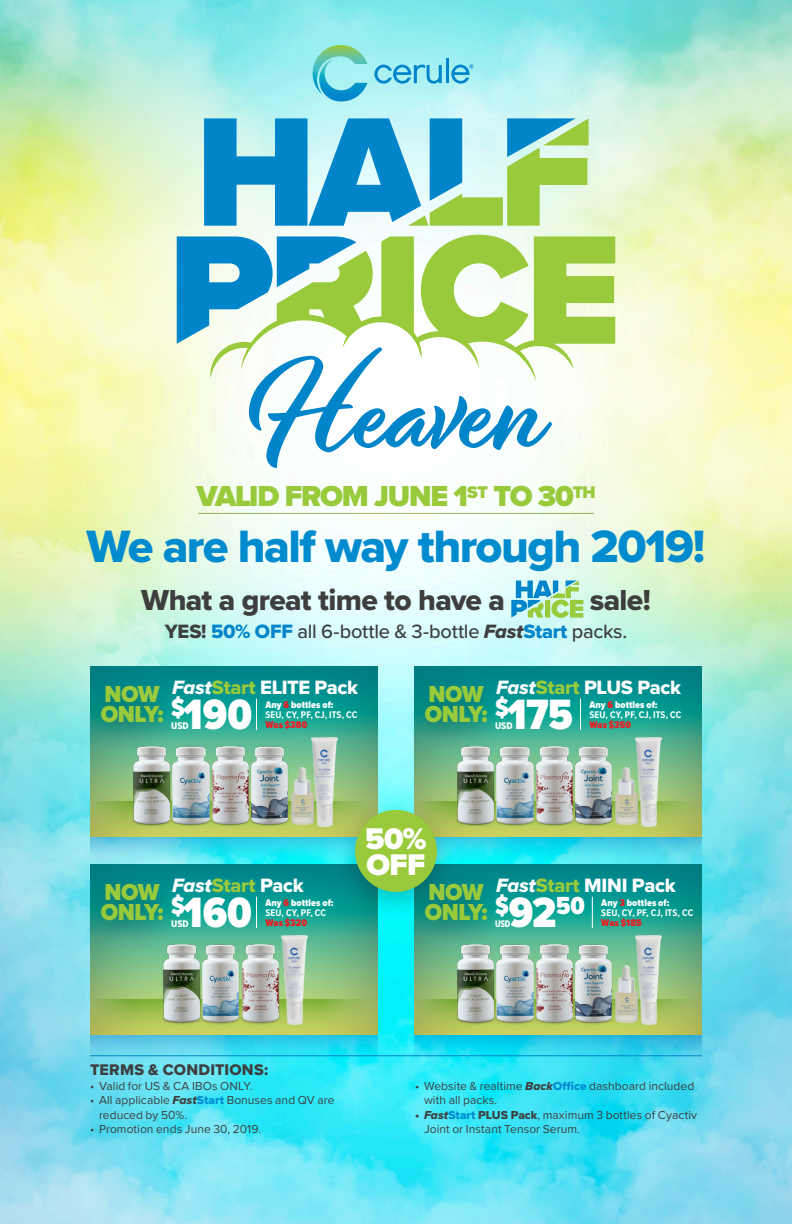
<style>
.page{position:relative;width:792px;height:1224px;background:#fff}
.page>*{position:absolute;margin:0;border:0;box-sizing:border-box;transform-origin:0 0}
.t1{font:47px "Proxima Nova Extrabld";letter-spacing:-.035em;color:#008bcf}
.t2{font:900 44px "Proxima Nova Cond";color:#fff}
.t3{font:900 31px "Proxima Nova";color:#fff}
.t4{font:30px "Proxima Nova Extrabld";letter-spacing:-.025em;color:#3e3e3f}
.t5{font:900 30px "Proxima Nova";letter-spacing:-.04em;color:#99ca3b}
.t6{font:900 25.6px "Proxima Nova Cond";color:#fff}
.t7{font:900 24px/20px "Proxima Nova";letter-spacing:-.02em;color:#99ca3b;scale:.95 1}
.t8{font:20px "Proxima Nova Extrabld";letter-spacing:-.015em;color:#fff}
.t9{font:500 20px "Proxima Nova";letter-spacing:-.015em;color:#3e3e3f}
.t10{font:20px "Proxima Nova Extrabld";letter-spacing:-.015em;color:#99ca3b}
.t11{font:16px "Proxima Nova Extrabld";letter-spacing:.015em;color:#3e3e3f}
.t12{font:12px/14.4px "Proxima Nova";letter-spacing:.005em;color:#3e3e3f}
.t13{font:700 10px "Proxima Nova Cond";letter-spacing:.005em;color:#fff}
.t14{font:900 10px "Proxima Nova Cond";letter-spacing:.01em;color:#fff}
.t15{font:900 10px "Proxima Nova Cond";letter-spacing:.005em;color:#ee1d23}
.t16{font:10px "Proxima Nova Cond Extrabld";letter-spacing:.01em;color:#fff}
.t17{font:10px "Proxima Nova Cond Extrabld";letter-spacing:.01em;color:#fff;scale:.89 1}
.s1{font-family:"Proxima Nova Extrabld";font-weight:400}
.s2{font-family:"Proxima Nova Extrabld";font-weight:400;color:#0084ca}
.s3{font-family:"Proxima Nova Extrabld It";font-weight:400}
.s4{font-family:"Proxima Nova Extrabld It"}
.s5{color:#99ca3b}
.s6{color:#ee1d23}
.s7{font-family:"Proxima Nova Extrabld It";color:#fff}
.s8{color:#fff}
.s9{font-size:44px}
.s10{font-family:"Proxima Nova Extrabld";color:#008bcf}
.s11{font-family:"Proxima Nova Extrabld"}
</style>
<div class="page">
<img style="left:0;top:0;width:792px;height:1224px">
<svg style="left:90px;top:839px;width:246px;height:24px;background:#4be1ef"></svg>
<svg style="left:90px;top:1037px;width:288px;height:25px;background:#42d7ee"></svg>
<svg style="left:457px;top:839px;width:245px;height:24px;background:#33deee"></svg>
<svg style="left:414px;top:1037px;width:288px;height:25px;background:#26d2ec"></svg>
<div style="left:89px;top:665px;width:292px;height:174px;background:#231f20;opacity:.4"></div>
<div style="left:89px;top:863px;width:292px;height:174px;background:#231f20;opacity:.4"></div>
<div style="left:413px;top:665px;width:292px;height:174px;background:#231f20;opacity:.4"></div>
<div style="left:413px;top:863px;width:292px;height:174px;background:#231f20;opacity:.4"></div>
<svg style="left:90px;top:801px;width:246px;height:36px;background:#b7c55a"></svg>
<svg style="left:90px;top:999px;width:288px;height:36px;background:#adc157"></svg>
<svg style="left:457px;top:801px;width:245px;height:36px;background:#b9c65c"></svg>
<svg style="left:414px;top:999px;width:288px;height:36px;background:#b3c25a"></svg>
<svg style="left:177px;top:118px;width:32px;height:226px;background:#71bdd5"></svg>
<hr style="left:446px;top:59px;width:3px;height:24px;background:#0084ca">
<svg style="left:374px;top:65px;width:68px;height:19px"></svg>
<svg style="left:451px;top:65px;width:22px;height:19px"></svg>
<svg style="left:313px;top:45px;width:54px;height:56px;background:#77d2d4"></svg>
<svg style="left:209px;top:118px;width:406px;height:263px"></svg>
<svg style="left:249px;top:347px;width:303px;height:121px"></svg>
<hr style="left:90px;top:1055px;width:612px;height:1px;background:#0084ca">
<div style="left:197px;top:511px;width:398px;height:6px;background:#231f20;opacity:.2"></div>
<img style="left:131px;top:752px;width:39px;height:76px">
<img style="left:170px;top:746px;width:39px;height:82px">
<img style="left:209px;top:746px;width:40px;height:82px">
<img style="left:249px;top:746px;width:42px;height:82px">
<img style="left:291px;top:768px;width:20px;height:56px">
<img style="left:311px;top:738px;width:26px;height:89px">
<img style="left:455px;top:752px;width:39px;height:76px">
<img style="left:494px;top:746px;width:39px;height:82px">
<img style="left:533px;top:746px;width:40px;height:82px">
<img style="left:573px;top:746px;width:42px;height:82px">
<img style="left:615px;top:768px;width:20px;height:56px">
<img style="left:635px;top:738px;width:26px;height:89px">
<img style="left:455px;top:950px;width:39px;height:76px">
<img style="left:494px;top:944px;width:39px;height:82px">
<img style="left:533px;top:944px;width:40px;height:82px">
<img style="left:573px;top:944px;width:42px;height:82px">
<img style="left:615px;top:966px;width:20px;height:56px">
<img style="left:635px;top:936px;width:26px;height:89px">
<img style="left:160px;top:944px;width:40px;height:82px">
<img style="left:200px;top:944px;width:39px;height:82px">
<img style="left:239px;top:944px;width:42px;height:82px">
<img style="left:282px;top:936px;width:26px;height:89px">
<hr style="left:256px;top:699px;width:1px;height:31px;background:#fff">
<hr style="left:256px;top:897px;width:1px;height:31px;background:#fff">
<hr style="left:580px;top:699px;width:1px;height:31px;background:#fff">
<hr style="left:592px;top:897px;width:1px;height:31px;background:#fff">
<div style="left:336px;top:799px;width:121px;height:122px;background:#231f20;opacity:.25"></div>
<div style="left:355px;top:810px;width:82px;height:82px;background:#99ca3b;border-radius:50%"></div>
<svg style="left:511px;top:581px;width:72px;height:37px;background:#8bcbb2"></svg>
<div style="left:82px;top:675px;width:100px;height:77px;background:#231f20;opacity:.35"></div>
<div style="left:82px;top:873px;width:100px;height:77px;background:#231f20;opacity:.35"></div>
<div style="left:406px;top:675px;width:100px;height:77px;background:#231f20;opacity:.35"></div>
<div style="left:406px;top:873px;width:100px;height:77px;background:#231f20;opacity:.35"></div>
<p class="t5" style="left:196px;top:474px;width:401px">VALID FROM JUNE 1<sup>ST</sup> TO 30<sup>TH</sup></p>
<p class="t1" style="left:87px;top:511px;width:620px">We are half way through 2019!</p>
<p class="t4" style="left:141px;top:577px;width:365px">What a great time to have a</p>
<p class="t4" style="left:590px;top:577px;width:62px">sale!</p>
<p class="t9" style="left:165px;top:617px;width:464px"><span class="s1">YES!</span> <span class="s2">50% OFF</span> all 6-bottle &amp; 3-bottle <span class="s3">Fast</span><span class="s2">Start</span> packs.</p>
<p class="t7" style="left:101px;top:684px;width:67px">NOW<br>ONLY:</p>
<p class="t8" style="left:172px;top:672px;width:187px"><span class="s4">Fast</span><span class="s5">Start</span> ELITE Pack</p>
<p class="t14" style="left:266px;top:697px;width:70px">Any <span class="s6">6</span> bottles of:</p>
<p class="t13" style="left:266px;top:707px;width:93px">SEU, CY, PF, CJ, ITS, CC</p>
<p class="t15" style="left:266px;top:717px;width:43px">Was $380</p>
<p class="t6" style="left:171px;top:689px;width:15px">$</p>
<p class="t16" style="left:171px;top:718px;width:19px">USD</p>
<p class="t2" style="left:183px;top:682px;width:70px">190</p>
<p class="t7" style="left:425px;top:684px;width:67px">NOW<br>ONLY:</p>
<p class="t8" style="left:496px;top:672px;width:186px"><span class="s4">Fast</span><span class="s5">Start</span> PLUS Pack</p>
<p class="t14" style="left:590px;top:697px;width:70px">Any <span class="s6">6</span> bottles of:</p>
<p class="t13" style="left:590px;top:707px;width:93px">SEU, CY, PF, CJ, ITS, CC</p>
<p class="t15" style="left:590px;top:717px;width:43px">Was $350</p>
<p class="t6" style="left:495px;top:689px;width:15px">$</p>
<p class="t16" style="left:495px;top:718px;width:19px">USD</p>
<p class="t2" style="left:507px;top:682px;width:67px">175</p>
<p class="t7" style="left:101px;top:882px;width:67px">NOW<br>ONLY:</p>
<p class="t3" style="left:365px;top:816px;width:63px">50%</p>
<p class="t3" style="left:366px;top:842px;width:61px">OFF</p>
<p class="t10" style="left:172px;top:870px;width:133px"><span class="s7">Fast</span>Start <span class="s8">Pack</span></p>
<p class="t14" style="left:266px;top:895px;width:70px">Any <span class="s6">6</span> bottles of:</p>
<p class="t13" style="left:266px;top:905px;width:62px">SEU, CY, PF, CC</p>
<p class="t15" style="left:266px;top:915px;width:43px">Was $320</p>
<p class="t8" style="left:496px;top:870px;width:181px"><span class="s4">Fast</span><span class="s5">Start</span> MINI Pack</p>
<p class="t14" style="left:601px;top:895px;width:70px">Any <span class="s6">3</span> bottles of:</p>
<p class="t13" style="left:601px;top:905px;width:93px">SEU, CY, PF, CJ, ITS, CC</p>
<p class="t15" style="left:601px;top:915px;width:42px">Was $185</p>
<p class="t7" style="left:425px;top:882px;width:67px">NOW<br>ONLY:</p>
<p class="t6" style="left:171px;top:887px;width:15px">$</p>
<p class="t16" style="left:171px;top:916px;width:19px">USD</p>
<p class="t2" style="left:183px;top:880px;width:70px">160</p>
<p class="t6" style="left:495px;top:887px;width:91px">$<span class="s9">92</span>50</p>
<p class="t17" style="left:495px;top:916px;width:19px">USD</p>
<h3 class="t11" style="left:90px;top:1058px;width:180px">TERMS &amp; CONDITIONS:</h3>
<p class="t12" style="left:90px;top:1078px;width:164px">• Valid for US &amp; CA IBOs ONLY.</p>
<p class="t12" style="left:99px;top:1093px;width:237px;text-indent:-9px">• All applicable <span class="s4">Fast</span><span class="s10">Start</span> Bonuses and QV are reduced by 50%.</p>
<p class="t12" style="left:90px;top:1121px;width:173px">• Promotion ends June 30, 2019.</p>
<p class="t12" style="left:424px;top:1078px;width:272px;text-indent:-9px">• Website &amp; realtime <span class="s4">Back</span><span class="s10">Office</span> dashboard included with all packs.</p>
<p class="t12" style="left:424px;top:1107px;width:275px;text-indent:-9px"><span class="s4">• Fast</span><span class="s10">Start</span> <span class="s11">PLUS Pack</span>, maximum 3 bottles of Cyactiv<br>Joint or Instant Tensor Serum.</p>
</div>
